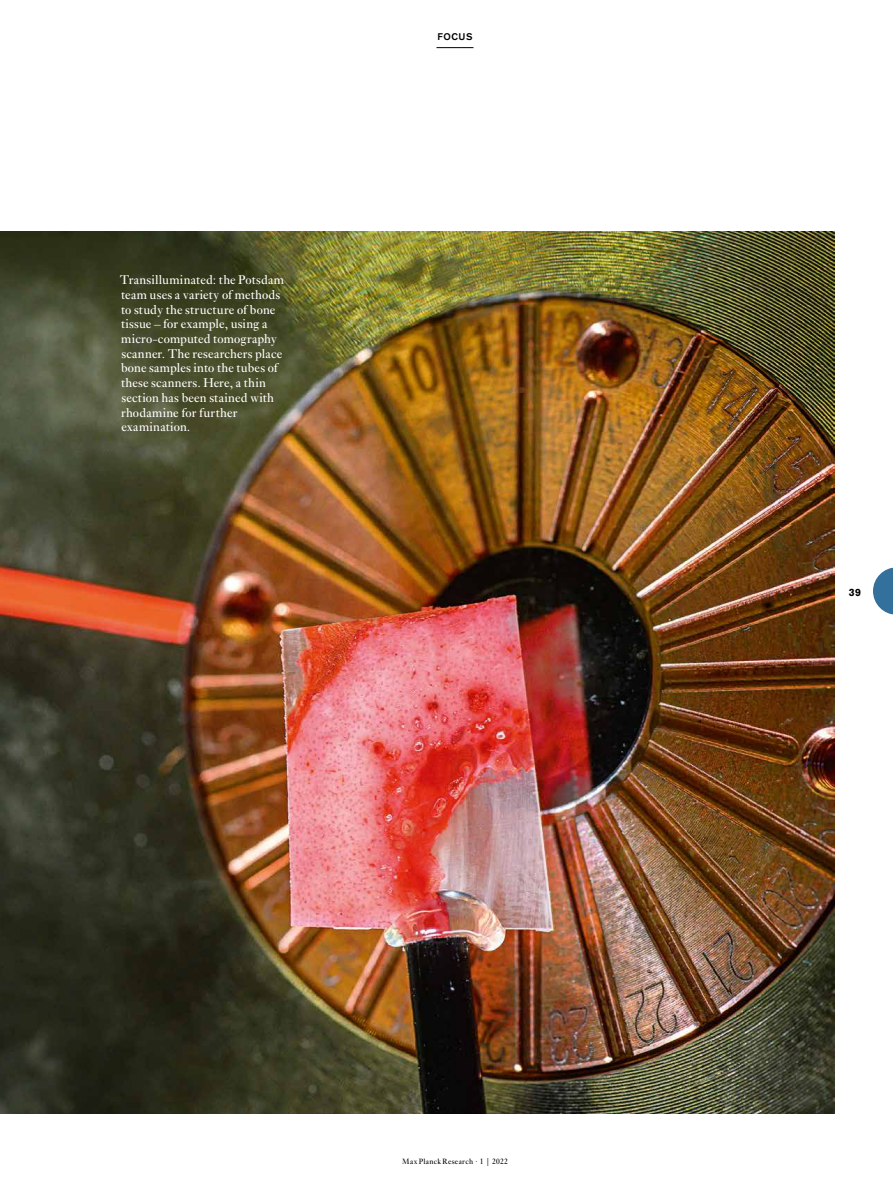
<style>
.page{position:relative;width:893px;height:1191px;background:#fff}
.page>*{position:absolute;margin:0;border:0;box-sizing:border-box;transform-origin:0 0}
.t1{font:13.2px/14.7px "Ehrhardt MT Pro";letter-spacing:.015em;color:#fff}
.t2{font:700 10.5px "Akzidenz Grotesk Pro";color:#000}
.t3{font:500 9.6px "Akzidenz Grotesk Pro";letter-spacing:.06em;color:#000}
.t4{font:7.95px "Ehrhardt MT Pro";letter-spacing:.04em;color:#000}
</style>
<div class="page">
<svg style="left:873px;top:567px;width:20px;height:48px"></svg>
<img style="left:0;top:232px;width:834px;height:881px">
<hr style="left:436px;top:47px;width:37px;height:1px;background:#000">
<p class="t1" style="left:120px;top:273px;width:166px">Transilluminated: the Potsdam team uses a variety of methods to study the structure of bone tissue – for example, using a micro-computed tomography scanner. The researchers place bone samples into the tubes of these scanners. Here, a thin section has been stained with rhodamine for further examination.</p>
<p class="t3" style="left:437px;top:30px;width:37px">FOCUS</p>
<p class="t4" style="left:402px;top:1156px;width:107px">Max Planck Research · 1 | 2022</p>
<p class="t2" style="left:849px;top:585px;width:14px">39</p>
</div>
